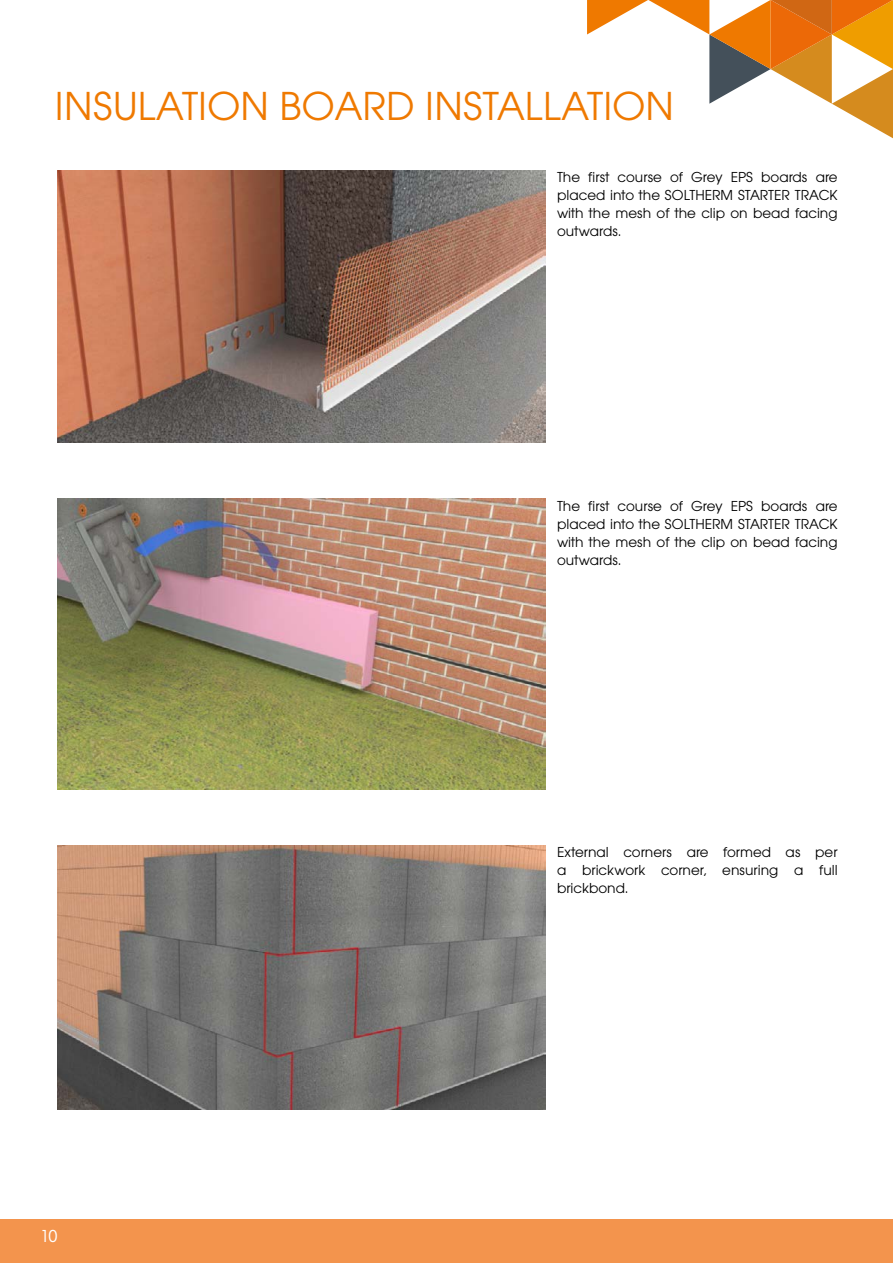
<style>
.page{position:relative;width:893px;height:1263px;background:#fff}
.page>*{position:absolute;margin:0;border:0;box-sizing:border-box;transform-origin:0 0}
.t1{font:42px "Avalon";color:#ef7900}
.t2{font:condensed 18px "Avalon";color:#fff}
.t3{font:15px/18px "Avalon";color:#000;text-align:justify}
</style>
<div class="page">
<div style="left:0;top:1219px;width:893px;height:44px;background:#f3944d"></div>
<svg style="left:587px;top:0;width:306px;height:138px"></svg>
<img style="left:57px;top:171px;width:488px;height:272px">
<img style="left:57px;top:499px;width:488px;height:291px">
<img style="left:57px;top:846px;width:488px;height:263px">
<h1 class="t1" style="left:55px;top:82px;width:621px">INSULATION BOARD INSTALLATION</h1>
<p class="t3" style="left:557px;top:168px;width:282px">The first course of Grey EPS boards are placed into the SOLTHERM STARTER TRACK with the mesh of the clip on bead facing outwards.</p>
<p class="t3" style="left:557px;top:497px;width:282px">The first course of Grey EPS boards are placed into the SOLTHERM STARTER TRACK with the mesh of the clip on bead facing outwards.</p>
<p class="t2" style="left:40px;top:1226px;width:19px">10</p>
<p class="t3" style="left:557px;top:843px;width:282px">External corners are formed as per a brickwork corner, ensuring a full brickbond.</p>
</div>
